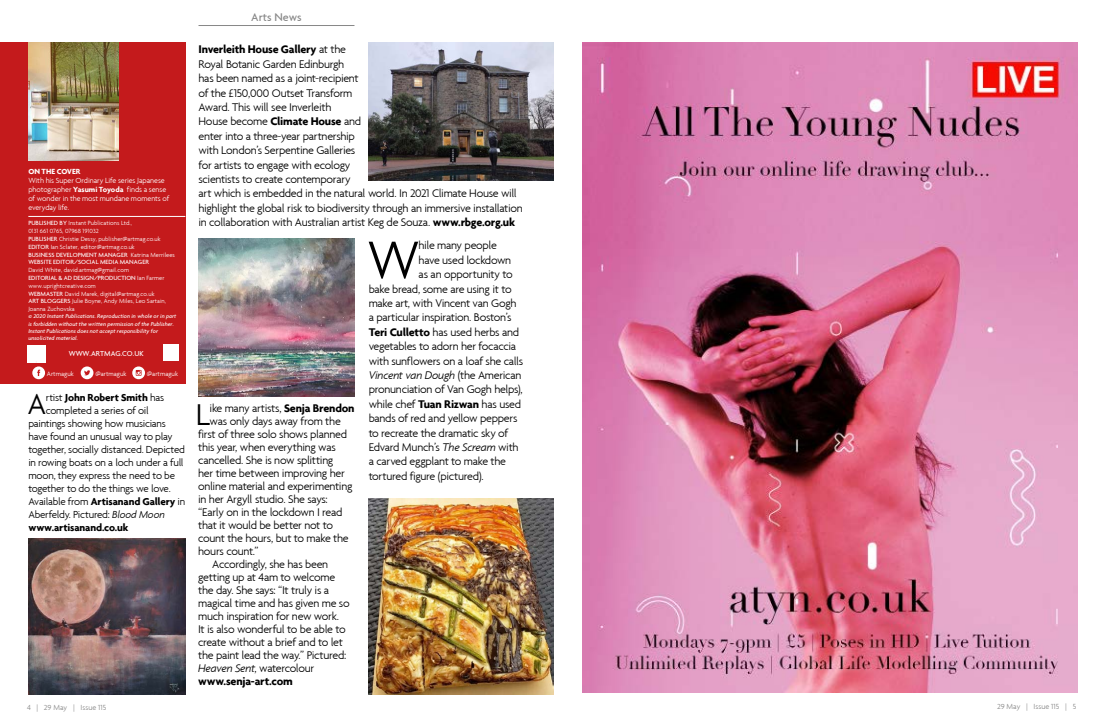
<style>
.page{position:relative;width:1106px;height:723px;background:#fff}
.page>*{position:absolute;margin:0;border:0;box-sizing:border-box;transform-origin:0 0}
.t1{font:300 57.1px "Agenda";color:#000}
.t2{font:300 32.4px "Agenda";color:#000}
.t3{font:300 31.4px "Agenda";color:#000}
.t4{font:300 12px/14.4px "Agenda";letter-spacing:-.03em;color:#000}
.t5{font:italic 300 12px "Agenda";letter-spacing:-.015em;color:#000}
.t6{font:700 12px "Agenda";letter-spacing:-.015em;color:#000}
.t7{font:500 12px "Agenda";color:#878787}
.t8{font:300 11px "Agenda";letter-spacing:-.025em;color:#000}
.t9{font:700 11px "Agenda";letter-spacing:-.015em;color:#000}
.t10{font:300 8px/9px "Agenda";letter-spacing:-.01em;color:#fff}
.t11{font:300 8px "Agenda";color:#878787}
.t12{font:700 8px "Agenda";color:#fff}
.t13{font:500 7.8px "Agenda";color:#fff}
.t14{font:300 7px "Agenda";color:#fff}
.t15{font:300 6.5px/7.8px "Agenda";color:#fff}
.t16{font:italic 500 6px/7.2px "Agenda";color:#fff}
.s1{font-weight:700}
.s2{font-weight:500}
.s3{font-weight:300}
.s4{font-style:italic}
.s5{font-style:normal}
</style>
<div class="page">
<hr style="left:198px;top:25px;width:156px;height:1px;background:#878787">
<div style="left:0;top:43px;width:185px;height:341px;background:#c41a1c"></div>
<hr style="left:28px;top:216px;width:157px;height:1px;background:#fff">
<img style="left:163px;top:345px;width:16px;height:15px">
<img style="left:28px;top:345px;width:17px;height:17px">
<svg style="left:32px;top:366px;width:13px;height:13px"></svg>
<svg style="left:81px;top:366px;width:12px;height:13px"></svg>
<svg style="left:132px;top:366px;width:13px;height:13px"></svg>
<img style="left:198px;top:238px;width:157px;height:158px">
<img style="left:369px;top:42px;width:185px;height:139px">
<img style="left:369px;top:498px;width:185px;height:196px">
<img style="left:28px;top:538px;width:157px;height:156px">
<img style="left:582px;top:43px;width:495px;height:649px">
<img style="left:28px;top:43px;width:90px;height:118px">
<p class="t12" style="left:28px;top:166px;width:54px">ON THE COVER</p>
<p class="t10" style="left:28px;top:175px;width:142px">With his Super Ordinary Life series Japanese photographer <span class="s1">Yasumi Toyoda</span> finds a sense of wonder in the most mundane moments of everyday life.</p>
<p class="t15" style="left:28px;top:219px;width:148px"><span class="s2">PUBLISHED BY</span> Instant Publications Ltd.,<br>0131 661 0765, 07968 191032<br><span class="s2">PUBLISHER</span> Christie Dessy, publisher@artmag.co.uk <span class="s2">EDITOR</span> Ian Sclater, editor@artmag.co.uk<br><span class="s2">BUSINESS DEVELOPMENT MANAGER</span> Katrina Merrilees <span class="s2">WEBSITE EDITOR/SOCIAL MEDIA MANAGER</span></p>
<p class="t15" style="left:28px;top:266px;width:139px">David White, david.artmag@gmail.com<br><span class="s2">EDITORIAL &amp; AD DESIGN/PRODUCTION</span> Ian Farmer www.uprightcreative.com<br><span class="s2">WEBMASTER</span> David Marek, digital@artmag.co.uk <span class="s2">ART BLOGGERS</span> Julie Boyne, Andy Miles, Leo Sartain, Joanna Zuchovska</p>
<p class="t16" style="left:28px;top:313px;width:149px">© 2020 Instant Publications. Reproduction in whole or in part is forbidden without the written permission of the Publisher.<br>Instant Publications does not accept responsibility for unsolicited material.</p>
<p class="t14" style="left:47px;top:370px;width:28px">Artmaguk</p>
<p class="t14" style="left:95px;top:370px;width:33px">@artmaguk</p>
<p class="t14" style="left:147px;top:370px;width:33px">@artmaguk</p>
<p class="t13" style="left:69px;top:349px;width:76px">WWW.ARTMAG.CO.UK</p>
<h3 class="t3" style="left:28px;top:386px;width:20px">A</h3>
<p class="t9" style="left:46px;top:391px;width:120px"><span class="s3">rtist</span> John Robert Smith <span class="s3">has</span></p>
<p class="t8" style="left:46px;top:404px;width:105px">completed a series of oil</p>
<p class="t8" style="left:28px;top:417px;width:139px">paintings showing how musicians</p>
<p class="t8" style="left:28px;top:430px;width:146px">have found an unusual way to play</p>
<p class="t8" style="left:28px;top:443px;width:158px">together, socially distanced. Depicted</p>
<p class="t8" style="left:28px;top:456px;width:157px">in rowing boats on a loch under a full</p>
<p class="t8" style="left:28px;top:469px;width:148px">moon, they express the need to be</p>
<p class="t8" style="left:28px;top:482px;width:144px">together to do the things we love.</p>
<p class="t9" style="left:28px;top:495px;width:158px"><span class="s3">Available from</span> Artisanand Gallery <span class="s3">in</span></p>
<p class="t8" style="left:28px;top:508px;width:138px">Aberfeldy. Pictured: <span class="s4">Blood Moon</span></p>
<p class="t9" style="left:28px;top:521px;width:102px">www.artisanand.co.uk</p>
<p class="t7" style="left:251px;top:10px;width:52px">Arts News</p>
<p class="t4" style="left:198px;top:42px;width:326px"><span class="s1">Inverleith House Gallery</span> at the<br>Royal Botanic Garden Edinburgh<br>has been named as a joint-recipient<br>of the £150,000 Outset Transform<br>Award. This will see Inverleith<br>House become <span class="s1">Climate House</span> and<br>enter into a three-year partnership<br>with London’s Serpentine Galleries<br>for artists to engage with ecology<br>scientists to create contemporary<br>art which is embedded in the natural world. In 2021 Climate House will highlight the global risk to biodiversity through an immersive installation in collaboration with Australian artist Keg de Souza. <span class="s1">www.rbge.org.uk</span></p>
<h2 class="t2" style="left:196px;top:396px;width:16px">L</h2>
<p class="t4" style="left:210px;top:401px;width:146px">ike many artists, <span class="s1">Senja Brendon</span></p>
<p class="t4" style="left:210px;top:414px;width:133px">was only days away from the</p>
<p class="t4" style="left:198px;top:427px;width:150px">first of three solo shows planned</p>
<p class="t4" style="left:198px;top:440px;width:139px">this year, when everything was</p>
<p class="t4" style="left:198px;top:453px;width:137px">cancelled. She is now splitting</p>
<p class="t4" style="left:198px;top:466px;width:148px">her time between improving her</p>
<p class="t4" style="left:198px;top:479px;width:156px">online material and experimenting</p>
<p class="t4" style="left:198px;top:492px;width:131px">in her Argyll studio. She says:</p>
<p class="t4" style="left:198px;top:505px;width:146px">“Early on in the lockdown I read</p>
<p class="t4" style="left:198px;top:518px;width:136px">that it would be better not to</p>
<p class="t4" style="left:198px;top:531px;width:152px">count the hours, but to make the</p>
<p class="t4" style="left:198px;top:544px;width:62px">hours count.”</p>
<p class="t4" style="left:212px;top:557px;width:117px">Accordingly, she has been</p>
<p class="t4" style="left:198px;top:570px;width:139px">getting up at 4am to welcome</p>
<p class="t4" style="left:198px;top:583px;width:133px">the day. She says: “It truly is a</p>
<p class="t4" style="left:198px;top:596px;width:153px">magical time and has given me so</p>
<p class="t4" style="left:198px;top:609px;width:142px">much inspiration for new work.</p>
<p class="t4" style="left:198px;top:622px;width:149px">It is also wonderful to be able to</p>
<p class="t4" style="left:198px;top:635px;width:146px">create without a brief and to let</p>
<p class="t4" style="left:198px;top:648px;width:150px">the paint lead the way.” Pictured:</p>
<p class="t4" style="left:198px;top:661px;width:118px"><span class="s4">Heaven Sent</span>, watercolour</p>
<p class="t6" style="left:198px;top:674px;width:96px">www.senja-art.com</p>
<h1 class="t1" style="left:367px;top:226px;width:54px">W</h1>
<p class="t4" style="left:418px;top:238px;width:80px">hile many people</p>
<p class="t4" style="left:418px;top:252px;width:94px">have used lockdown</p>
<p class="t4" style="left:418px;top:267px;width:96px">as an opportunity to</p>
<p class="t4" style="left:369px;top:281px;width:144px">bake bread, some are using it to</p>
<p class="t4" style="left:369px;top:296px;width:149px">make art, with Vincent van Gogh</p>
<p class="t4" style="left:369px;top:310px;width:144px">a particular inspiration. Boston’s</p>
<p class="t4" style="left:369px;top:324px;width:152px"><span class="s1">Teri Culletto</span> has used herbs and</p>
<p class="t4" style="left:369px;top:339px;width:149px">vegetables to adorn her focaccia</p>
<p class="t4" style="left:369px;top:353px;width:156px">with sunflowers on a loaf she calls</p>
<p class="t5" style="left:369px;top:368px;width:154px">Vincent van Dough <span class="s5">(the American</span></p>
<p class="t4" style="left:369px;top:382px;width:156px">pronunciation of Van Gogh helps),</p>
<p class="t4" style="left:369px;top:396px;width:154px">while chef <span class="s1">Tuan Rizwan</span> has used</p>
<p class="t4" style="left:369px;top:411px;width:150px">bands of red and yellow peppers</p>
<p class="t4" style="left:369px;top:425px;width:141px">to recreate the dramatic sky of</p>
<p class="t4" style="left:369px;top:440px;width:151px">Edvard Munch’s <span class="s4">The Scream</span> with</p>
<p class="t4" style="left:369px;top:454px;width:139px">a carved eggplant to make the</p>
<p class="t4" style="left:369px;top:468px;width:116px">tortured figure (pictured).</p>
<p class="t11" style="left:27px;top:703px;width:81px">4 | 29 May | Issue 115</p>
<p class="t11" style="left:997px;top:702px;width:81px">29 May | Issue 115 | 5</p>
</div>
